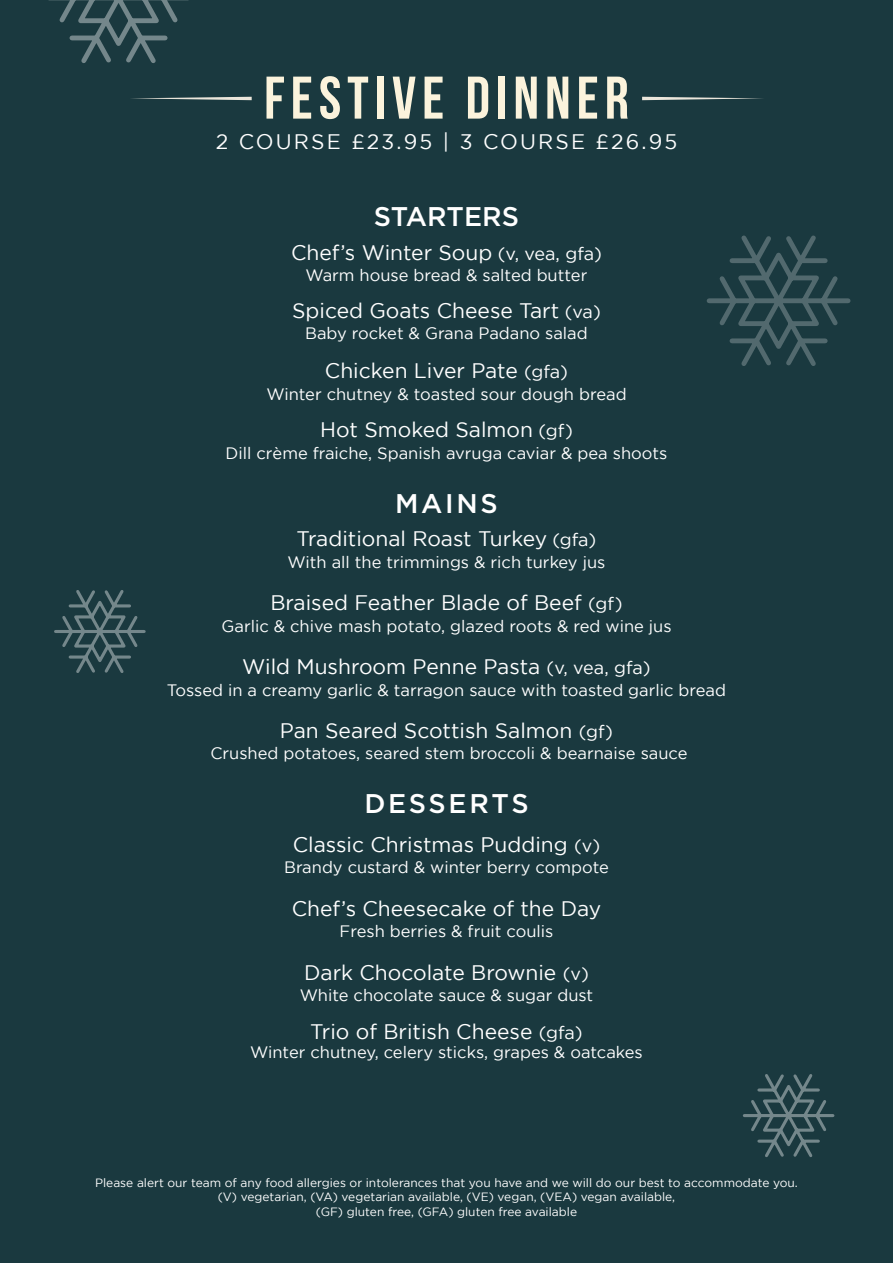
<style>
.page{position:relative;width:893px;height:1263px;background:#1a393f}
.page>*{position:absolute;margin:0;border:0;box-sizing:border-box;transform-origin:0 0}
.t1{font:60px "Bebas Neue";letter-spacing:.1em;color:#fbf3dc}
.t2{font:500 27px "Gotham";letter-spacing:.095em;color:#fff}
.t3{font:500 27px "Gotham";color:#fff}
.t4{font:21px "Gotham";color:#fff}
.t5{font:21px "Gotham";letter-spacing:.1em;color:#fff}
.t6{font:16.5px "Gotham";color:#fff}
.t7{font:12px/14.4px "Gotham";color:#fff;text-align:center}
.s1{font-size:18px}
</style>
<div class="page">
<svg style="left:642px;top:97px;width:121px;height:3px"></svg>
<svg style="left:131px;top:97px;width:121px;height:3px"></svg>
<svg style="left:706px;top:235px;width:145px;height:131px"></svg>
<svg style="left:54px;top:590px;width:92px;height:83px"></svg>
<svg style="left:743px;top:1074px;width:92px;height:83px"></svg>
<svg style="left:48px;top:0;width:141px;height:63px"></svg>
<p class="t1" style="left:264px;top:65px;width:366px">FESTIVE DINNER</p>
<p class="t5" style="left:216px;top:130px;width:463px">2 COURSE £23.95 | 3 COURSE £26.95</p>
<p class="t3" style="left:374px;top:199px;width:147px">STARTERS</p>
<p class="t4" style="left:291px;top:241px;width:312px">Chef’s Winter Soup <span class="s1">(v, vea, gfa)</span></p>
<p class="t6" style="left:306px;top:266px;width:283px">Warm house bread &amp; salted butter</p>
<p class="t4" style="left:292px;top:299px;width:310px">Spiced Goats Cheese Tart <span class="s1">(va)</span></p>
<p class="t6" style="left:305px;top:324px;width:284px">Baby rocket &amp; Grana Padano salad</p>
<p class="t4" style="left:325px;top:359px;width:245px">Chicken Liver Pate <span class="s1">(gfa)</span></p>
<p class="t6" style="left:266px;top:385px;width:362px">Winter chutney &amp; toasted sour dough bread</p>
<p class="t4" style="left:320px;top:418px;width:254px">Hot Smoked Salmon <span class="s1">(gf)</span></p>
<p class="t6" style="left:226px;top:444px;width:443px">Dill crème fraiche, Spanish avruga caviar &amp; pea shoots</p>
<p class="t2" style="left:395px;top:486px;width:104px">MAINS</p>
<p class="t4" style="left:297px;top:527px;width:301px">Traditional Roast Turkey <span class="s1">(gfa)</span></p>
<p class="t6" style="left:288px;top:553px;width:319px">With all the trimmings &amp; rich turkey jus</p>
<p class="t4" style="left:270px;top:591px;width:354px">Braised Feather Blade of Beef <span class="s1">(gf)</span></p>
<p class="t6" style="left:221px;top:617px;width:452px">Garlic &amp; chive mash potato, glazed roots &amp; red wine jus</p>
<p class="t4" style="left:242px;top:655px;width:410px">Wild Mushroom Penne Pasta <span class="s1">(v, vea, gfa)</span></p>
<p class="t6" style="left:167px;top:681px;width:561px">Tossed in a creamy garlic &amp; tarragon sauce with toasted garlic bread</p>
<p class="t4" style="left:280px;top:719px;width:335px">Pan Seared Scottish Salmon <span class="s1">(gf)</span></p>
<p class="t6" style="left:210px;top:744px;width:479px">Crushed potatoes, seared stem broccoli &amp; bearnaise sauce</p>
<p class="t2" style="left:364px;top:786px;width:166px">DESSERTS</p>
<p class="t4" style="left:293px;top:833px;width:309px">Classic Christmas Pudding <span class="s1">(v)</span></p>
<p class="t6" style="left:284px;top:858px;width:326px">Brandy custard &amp; winter berry compote</p>
<p class="t4" style="left:292px;top:897px;width:311px">Chef’s Cheesecake of the Day</p>
<p class="t6" style="left:340px;top:922px;width:215px">Fresh berries &amp; fruit coulis</p>
<p class="t4" style="left:304px;top:960px;width:286px">Dark Chocolate Brownie <span class="s1">(v)</span></p>
<p class="t6" style="left:300px;top:986px;width:295px">White chocolate sauce &amp; sugar dust</p>
<p class="t4" style="left:310px;top:1019px;width:274px">Trio of British Cheese <span class="s1">(gfa)</span></p>
<p class="t6" style="left:250px;top:1043px;width:394px">Winter chutney, celery sticks, grapes &amp; oatcakes</p>
<p class="t7" style="left:95px;top:1175px;width:704px">Please alert our team of any food allergies or intolerances that you have and we will do our best to accommodate you. (V) vegetarian, (VA) vegetarian available, (VE) vegan, (VEA) vegan available,<br>(GF) gluten free, (GFA) gluten free available</p>
</div>
